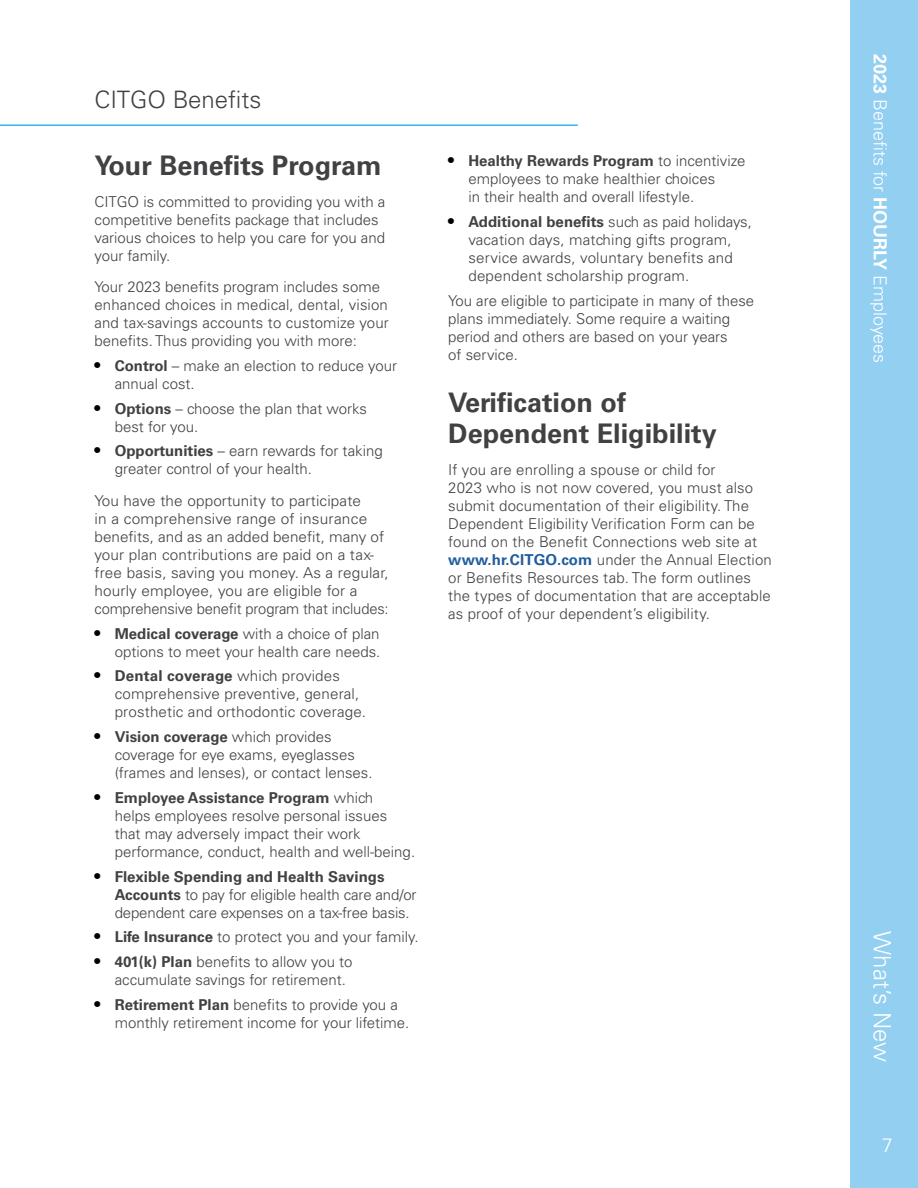
<style>
.page{position:relative;width:918px;height:1188px;background:#fff}
.page>*{position:absolute;margin:0;border:0;box-sizing:border-box;transform-origin:0 0}
.t1{font:700 27px/31.5px "Univers LT Std";color:#414042}
.t2{font:300 24px "Univers LT Std";color:#414042}
.t3{font:300 24px "Univers LT Std";color:#fff}
.t4{font:300 19.5px "Univers LT Std";color:#fff}
.t5{font:300 18px "Univers LT Std";color:#fff}
.t6{font:300 15px/18px "Univers LT Std";color:#414042}
.s1{font-weight:700;font-size:16.5px;color:#000}
.s2{font-weight:700}
.s3{font-weight:700;color:#215e9e}
</style>
<div class="page">
<div style="left:850px;top:0;width:68px;height:1188px;background:#93cff1"></div>
<hr style="left:0;top:124px;width:578px;height:2px;background:#39b7ea">
<h2 class="t2" style="left:94px;top:85px;width:169px">CITGO Benefits</h2>
<h1 class="t1" style="left:94px;top:150px;width:289px">Your Benefits Program</h1>
<p class="t6" style="left:94px;top:192px;width:292px">CITGO is committed to providing you with a competitive benefits package that includes various choices to help you care for you and your family.</p>
<p class="t6" style="left:94px;top:278px;width:296px">Your 2023 benefits program includes some enhanced choices in medical, dental, vision and tax-savings accounts to customize your benefits. Thus providing you with more:</p>
<p class="t6" style="left:115px;top:357px;width:284px;text-indent:-20px"><span class="s1">•</span> <span class="s2">Control</span> – make an election to reduce your annual cost.</p>
<p class="t6" style="left:115px;top:399px;width:254px;text-indent:-20px"><span class="s1">•</span> <span class="s2">Options</span> – choose the plan that works best for you.</p>
<p class="t6" style="left:115px;top:442px;width:270px;text-indent:-20px"><span class="s1">•</span> <span class="s2">Opportunities</span> – earn rewards for taking greater control of your health.</p>
<p class="t6" style="left:94px;top:492px;width:296px">You have the opportunity to participate<br>in a comprehensive range of insurance benefits, and as an added benefit, many of your plan contributions are paid on a tax&shy;free basis, saving you money. As a regular, hourly employee, you are eligible for a comprehensive benefit program that includes:</p>
<p class="t6" style="left:94px;top:624px;width:287px;text-align:right"><span class="s1">•</span> <span class="s2">Medical coverage</span> with a choice of plan options to meet your health care needs.</p>
<p class="t6" style="left:115px;top:667px;width:253px;text-indent:-20px"><span class="s1">•</span> <span class="s2">Dental coverage</span> which provides comprehensive preventive, general, prosthetic and orthodontic coverage.</p>
<p class="t6" style="left:115px;top:728px;width:259px;text-indent:-20px"><span class="s1">•</span> <span class="s2">Vision coverage</span> which provides coverage for eye exams, eyeglasses (frames and lenses), or contact lenses.</p>
<p class="t6" style="left:115px;top:789px;width:302px;text-indent:-20px"><span class="s1">•</span> <span class="s2">Employee Assistance Program</span> which<br>helps employees resolve personal issues that may adversely impact their work performance, conduct, health and well-being.</p>
<p class="t6" style="left:115px;top:867px;width:303px;text-indent:-20px"><span class="s1">•</span> <span class="s2">Flexible Spending and Health Savings<br>Accounts</span> to pay for eligible health care and/or dependent care expenses on a tax-free basis.</p>
<p class="t6" style="left:94px;top:928px;width:326px"><span class="s1">•</span> <span class="s2">Life Insurance</span> to protect you and your family.</p>
<p class="t6" style="left:115px;top:953px;width:239px;text-indent:-20px"><span class="s1">•</span> <span class="s2">401(k) Plan</span> benefits to allow you to accumulate savings for retirement.</p>
<p class="t6" style="left:115px;top:996px;width:296px;text-indent:-20px"><span class="s1">•</span> <span class="s2">Retirement Plan</span> benefits to provide you a monthly retirement income for your lifetime.</p>
<p class="t6" style="left:468px;top:152px;width:279px;text-indent:-20px"><span class="s1">•</span> <span class="s2">Healthy Rewards Program</span> to incentivize employees to make healthier choices<br>in their health and overall lifestyle.</p>
<p class="t6" style="left:468px;top:213px;width:285px;text-indent:-20px"><span class="s1">•</span> <span class="s2">Additional benefits</span> such as paid holidays, vacation days, matching gifts program, service awards, voluntary benefits and dependent scholarship program.</p>
<p class="t6" style="left:448px;top:292px;width:308px">You are eligible to participate in many of these plans immediately. Some require a waiting period and others are based on your years<br>of service.</p>
<h1 class="t1" style="left:448px;top:387px;width:270px">Verification of<br>Dependent Eligibility</h1>
<p class="t6" style="left:448px;top:460px;width:325px">If you are enrolling a spouse or child for<br>2023 who is not now covered, you must also submit documentation of their eligibility. The Dependent Eligibility Verification Form can be found on the Benefit Connections web site at <span class="s3">www.hr.CITGO.com</span> under the Annual Election or Benefits Resources tab. The form outlines the types of documentation that are acceptable as proof of your dependent’s eligibility.</p>
<p class="t5" style="left:891px;top:54px;width:311px;rotate:90deg"><span class="s2">2023</span> Benefits for <span class="s2">HOURLY</span> Employees</p>
<h2 class="t3" style="left:897px;top:931px;width:132px;rotate:90deg">What’s New</h2>
<h3 class="t4" style="left:882px;top:1133px;width:12px">7</h3>
</div>
